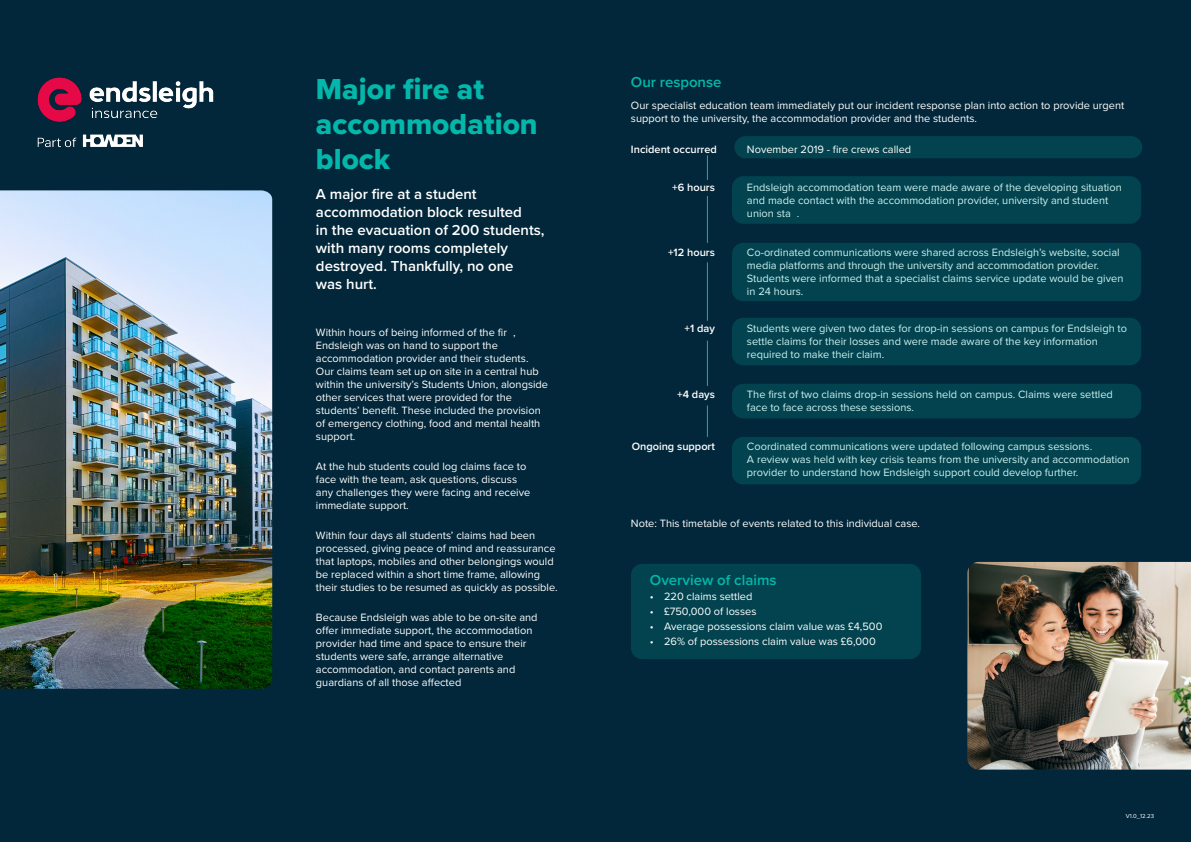
<style>
.page{position:relative;width:1191px;height:842px;background:#02273a}
.page>*{position:absolute;margin:0;border:0;box-sizing:border-box;transform-origin:0 0}
.Body{font:30px/35px "Proxima Nova Extrabld";color:#03b8aa}
.Body-2{font:600 15px/18px "Proxima Nova";color:#fff}
.Body-3{font:600 15px "Proxima Nova";color:#03b8aa}
.Body-4{font:11px/13px "Proxima Nova";color:#fff}
.Body-5{font:600 11px "Proxima Nova";color:#fff}
.t1{font:6px "Proxima Nova";color:#fff}
</style>
<div class="page">
<svg style="left:707px;top:155px;width:1px;height:25px"></svg>
<hr style="left:707px;top:196px;width:1px;height:47px;background:#03b8aa">
<hr style="left:707px;top:262px;width:1px;height:59px;background:#03b8aa">
<hr style="left:707px;top:341px;width:1px;height:45px;background:#03b8aa">
<hr style="left:707px;top:405px;width:1px;height:32px;background:#03b8aa">
<div style="left:734px;top:136px;width:408px;height:22px;background:#02434f;border-radius:11px"></div>
<div style="left:631px;top:564px;width:290px;height:95px;background:#02434f;border-radius:11px"></div>
<img style="left:967px;top:562px;width:224px;height:208px">
<img style="left:0;top:190px;width:272px;height:499px">
<div style="left:732px;top:176px;width:409px;height:48px;background:#02434f;border-radius:11px"></div>
<div style="left:732px;top:437px;width:409px;height:47px;background:#02434f;border-radius:11px"></div>
<div style="left:732px;top:318px;width:409px;height:47px;background:#02434f;border-radius:11px"></div>
<div style="left:732px;top:384px;width:409px;height:34px;background:#02434f;border-radius:11px"></div>
<div style="left:732px;top:243px;width:409px;height:58px;background:#02434f;border-radius:11px"></div>
<img style="left:37px;top:77px;width:177px;height:71px">
<p class="Body" style="left:316px;top:71px;width:223px">Major fire at accommodation block</p>
<p class="Body-2" style="left:316px;top:184px;width:230px">A major fire at a student accommodation block resulted<br>in the evacuation of 200 students, with many rooms completely destroyed. Thankfully, no one<br>was hurt.</p>
<p class="Body-4" style="left:316px;top:325px;width:234px">Within hours of being informed of the fir , Endsleigh was on hand to support the accommodation provider and their students.<br>Our claims team set up on site in a central hub within the university’s Students Union, alongside other services that were provided for the students’ benefit. These included the provision of emergency clothing, food and mental health support.</p>
<p class="Body-4" style="left:316px;top:459px;width:216px">At the hub students could log claims face to face with the team, ask questions, discuss any challenges they were facing and receive immediate support.</p>
<p class="Body-4" style="left:316px;top:528px;width:243px">Within four days all students’ claims had been processed, giving peace of mind and reassurance that laptops, mobiles and other belongings would be replaced within a short time frame, allowing their studies to be resumed as quickly as possible.</p>
<p class="Body-4" style="left:316px;top:610px;width:223px">Because Endsleigh was able to be on-site and offer immediate support, the accommodation provider had time and space to ensure their students were safe, arrange alternative accommodation, and contact parents and guardians of all those affected</p>
<p class="Body-3" style="left:631px;top:71px;width:92px">Our response</p>
<p class="Body-4" style="left:631px;top:98px;width:495px">Our specialist education team immediately put our incident response plan into action to provide urgent support to the university, the accommodation provider and the students.</p>
<p class="Body-5" style="left:631px;top:141px;width:87px">Incident occurred</p>
<p class="Body-4" style="left:747px;top:142px;width:166px">November 2019 - fire crews called</p>
<p class="Body-5" style="left:672px;top:179px;width:44px">+6 hours</p>
<p class="Body-4" style="left:747px;top:181px;width:376px">Endsleigh accommodation team were made aware of the developing situation and made contact with the accommodation provider, university and student union sta .</p>
<p class="Body-5" style="left:668px;top:244px;width:48px">+12 hours</p>
<p class="Body-4" style="left:747px;top:245px;width:378px">Co-ordinated communications were shared across Endsleigh’s website, social media platforms and through the university and accommodation provider.<br>Students were informed that a specialist claims service update would be given in 24 hours.</p>
<p class="Body-5" style="left:684px;top:320px;width:32px">+1 day</p>
<p class="Body-4" style="left:747px;top:322px;width:382px">Students were given two dates for drop-in sessions on campus for Endsleigh to settle claims for their losses and were made aware of the key information required to make their claim.</p>
<p class="Body-5" style="left:677px;top:386px;width:39px">+4 days</p>
<p class="Body-4" style="left:747px;top:387px;width:367px">The first of two claims drop-in sessions held on campus. Claims were settled face to face across these sessions.</p>
<p class="Body-5" style="left:631px;top:438px;width:85px">Ongoing support</p>
<p class="Body-4" style="left:747px;top:440px;width:384px">Coordinated communications were updated following campus sessions.<br>A review was held with key crisis teams from the university and accommodation provider to understand how Endsleigh support could develop further.</p>
<p class="Body-4" style="left:631px;top:516px;width:291px">Note: This timetable of events related to this individual case.</p>
<p class="Body-3" style="left:650px;top:569px;width:128px">Overview of claims</p>
<p class="Body-4" style="left:650px;top:590px;width:104px">• 220 claims settled</p>
<p class="Body-4" style="left:650px;top:605px;width:108px">• £750,000 of losses</p>
<p class="Body-4" style="left:650px;top:620px;width:234px">• Average possessions claim value was £4,500</p>
<p class="Body-4" style="left:650px;top:635px;width:227px">• 26% of possessions claim value was £6,000</p>
<p class="t1" style="left:1125px;top:811px;width:30px">V1.0_12.23</p>
</div>
